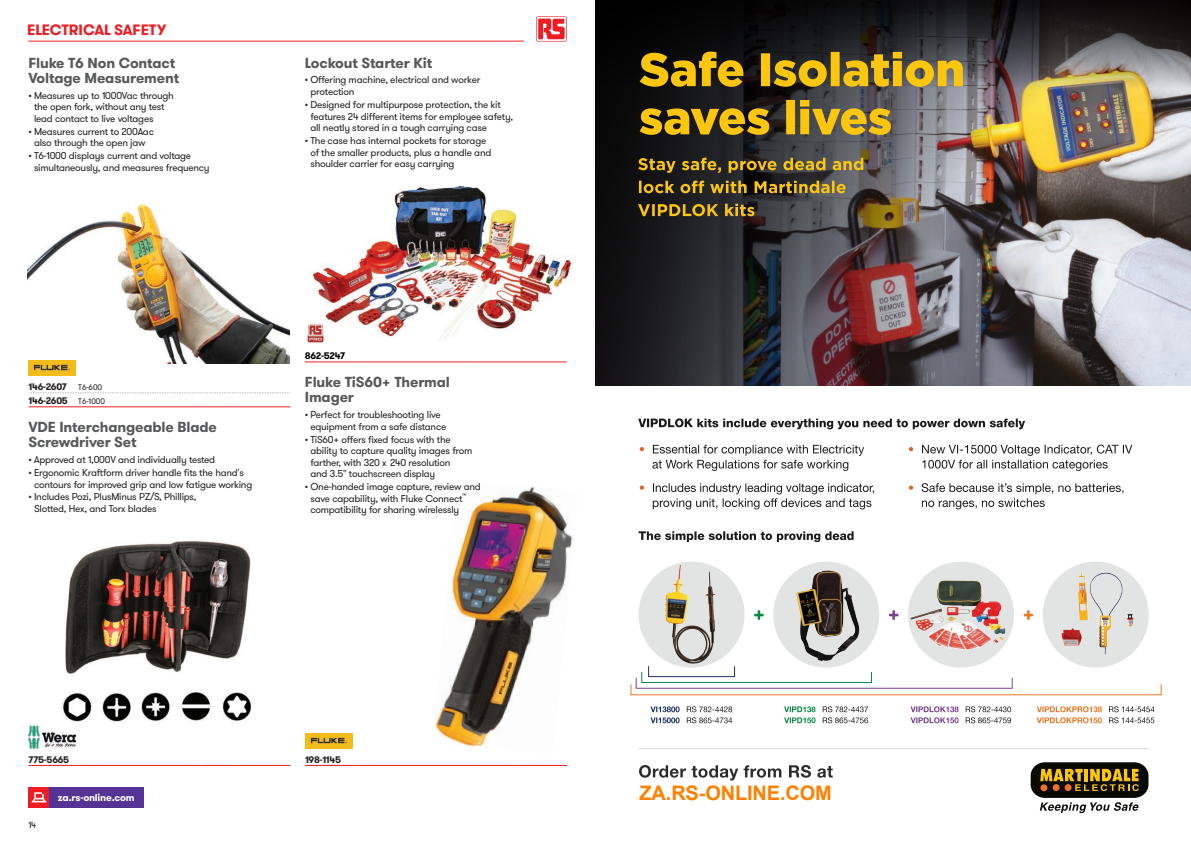
<style>
.page{position:relative;width:1191px;height:842px;background:#fff}
.page>*{position:absolute;margin:0;border:0;box-sizing:border-box;transform-origin:0 0}
.t1{font:700 20px "Arial";letter-spacing:-.005em;color:#ff8000}
.t2{font:700 15px "GT Walsheim Pro";letter-spacing:-.01em;color:#ee1d23}
.t3{font:700 14.5px/15.5px "GT Walsheim Pro";letter-spacing:-.01em;color:#57585a}
.t4{font:10px/11.5px "GT Walsheim Pro";letter-spacing:-.025em;color:#231f20}
.t5{font:700 10px "GT Walsheim Pro";letter-spacing:-.02em;color:#fff}
.t6{font:700 9.5px/14.2px "GT Walsheim Pro";letter-spacing:-.03em;color:#231f20}
.t7{font:700 9.5px "GT Walsheim Pro";letter-spacing:-.03em;color:#000}
.t8{font:9px "GT Walsheim Pro";color:#231f20}
.t9{font:5px "GT Walsheim Pro";color:#231f20}
.s1{font-weight:400;font-size:8px}
</style>
<div class="page">
<svg style="left:536px;top:16px;width:31px;height:26px"></svg>
<svg style="left:536px;top:17px;width:30px;height:24px"></svg>
<svg style="left:538px;top:19px;width:26px;height:20px"></svg>
<hr style="left:28px;top:41px;width:496px;height:1px;background:#ee1d23">
<img style="left:28px;top:204px;width:262px;height:160px">
<svg style="left:30px;top:393px;width:261px;height:1px"></svg>
<hr style="left:29px;top:407px;width:49px;height:1px;background:#ee1d23">
<hr style="left:78px;top:407px;width:124px;height:1px;background:#ee1d23">
<hr style="left:202px;top:407px;width:36px;height:1px;background:#ee1d23">
<hr style="left:238px;top:407px;width:52px;height:1px;background:#ee1d23">
<img style="left:29px;top:360px;width:47px;height:15px">
<img style="left:312px;top:186px;width:260px;height:154px">
<hr style="left:305px;top:362px;width:49px;height:1px;background:#ee1d23">
<hr style="left:354px;top:362px;width:125px;height:1px;background:#ee1d23">
<hr style="left:479px;top:362px;width:35px;height:1px;background:#ee1d23">
<hr style="left:514px;top:362px;width:53px;height:1px;background:#ee1d23">
<img style="left:305px;top:321px;width:21px;height:23px">
<hr style="left:29px;top:765px;width:49px;height:1px;background:#ee1d23">
<hr style="left:78px;top:765px;width:124px;height:1px;background:#ee1d23">
<hr style="left:202px;top:765px;width:36px;height:1px;background:#ee1d23">
<hr style="left:238px;top:765px;width:52px;height:1px;background:#ee1d23">
<img style="left:29px;top:725px;width:47px;height:23px">
<img style="left:58px;top:541px;width:194px;height:187px">
<img style="left:435px;top:486px;width:139px;height:261px">
<hr style="left:305px;top:765px;width:50px;height:1px;background:#ee1d23">
<hr style="left:355px;top:765px;width:124px;height:1px;background:#ee1d23">
<hr style="left:479px;top:765px;width:35px;height:1px;background:#ee1d23">
<hr style="left:514px;top:765px;width:53px;height:1px;background:#ee1d23">
<img style="left:305px;top:733px;width:47px;height:15px">
<svg style="left:1176px;top:0;width:15px;height:87px"></svg>
<img style="left:595px;top:0;width:581px;height:386px">
<div style="left:1042px;top:562px;width:106px;height:106px;background:#e2e3e3;border-radius:50%"></div>
<svg style="left:1039px;top:802px;width:100px;height:11px"></svg>
<div style="left:1030px;top:762px;width:118px;height:36px;background:#090906;border-radius:14px"></div>
<svg style="left:1040px;top:769px;width:98px;height:22px"></svg>
<div style="left:1040px;top:784px;width:7px;height:7px;background:#ef7029;border-radius:50%"></div>
<div style="left:1064px;top:784px;width:7px;height:7px;background:#ef7029;border-radius:50%"></div>
<div style="left:1052px;top:784px;width:7px;height:7px;background:#ef7029;border-radius:50%"></div>
<hr style="left:638px;top:748px;width:510px;height:1px;background:#d8d8d6">
<svg style="left:639px;top:100px;width:252px;height:35px;background:#897120"></svg>
<svg style="left:639px;top:52px;width:323px;height:35px;background:#90761d"></svg>
<svg style="left:638px;top:204px;width:116px;height:12px"></svg>
<svg style="left:639px;top:181px;width:206px;height:12px;background:#7c661c"></svg>
<svg style="left:638px;top:158px;width:225px;height:15px;background:#706027"></svg>
<svg style="left:638px;top:418px;width:387px;height:11px"></svg>
<svg style="left:921px;top:483px;width:202px;height:26px"></svg>
<svg style="left:909px;top:485px;width:4px;height:5px"></svg>
<svg style="left:922px;top:445px;width:210px;height:26px"></svg>
<svg style="left:909px;top:447px;width:4px;height:4px"></svg>
<svg style="left:653px;top:483px;width:221px;height:26px"></svg>
<svg style="left:640px;top:485px;width:4px;height:5px"></svg>
<svg style="left:652px;top:445px;width:212px;height:26px"></svg>
<svg style="left:640px;top:447px;width:4px;height:4px"></svg>
<svg style="left:639px;top:765px;width:193px;height:15px"></svg>
<div style="left:638px;top:562px;width:106px;height:106px;background:#e2e3e3;border-radius:50%"></div>
<img style="left:665px;top:565px;width:50px;height:99px">
<div style="left:773px;top:562px;width:106px;height:106px;background:#e2e3e3;border-radius:50%"></div>
<img style="left:776px;top:563px;width:103px;height:100px">
<svg style="left:908px;top:562px;width:106px;height:106px;background:#e1cfcd"></svg>
<img style="left:937px;top:580px;width:68px;height:54px">
<img style="left:1078px;top:572px;width:29px;height:82px">
<img style="left:1061px;top:628px;width:21px;height:18px">
<svg style="left:1127px;top:614px;width:6px;height:12px"></svg>
<svg style="left:822px;top:706px;width:46px;height:17px"></svg>
<svg style="left:784px;top:706px;width:31px;height:17px"></svg>
<svg style="left:1109px;top:706px;width:45px;height:17px"></svg>
<svg style="left:1036px;top:706px;width:66px;height:17px"></svg>
<svg style="left:965px;top:706px;width:46px;height:17px"></svg>
<svg style="left:910px;top:706px;width:48px;height:17px"></svg>
<svg style="left:687px;top:706px;width:45px;height:17px"></svg>
<svg style="left:650px;top:706px;width:29px;height:17px"></svg>
<svg style="left:754px;top:610px;width:9px;height:10px"></svg>
<svg style="left:889px;top:610px;width:9px;height:10px"></svg>
<svg style="left:1023px;top:610px;width:10px;height:10px"></svg>
<div style="left:648px;top:666px;width:87px;height:11px;border:1px solid #1f3265"></div>
<div style="left:641px;top:671px;width:231px;height:12px;border:1px solid #0a8947"></div>
<div style="left:635px;top:677px;width:377px;height:12px;border:1px solid #7d4092"></div>
<svg style="left:638px;top:531px;width:215px;height:11px"></svg>
<div style="left:29px;top:787px;width:20px;height:21px;background:#ee1d23"></div>
<svg style="left:31px;top:792px;width:16px;height:10px"></svg>
<div style="left:49px;top:787px;width:95px;height:21px;background:#553394"></div>
<h2 class="t2" style="left:27px;top:20px;width:141px">ELECTRICAL SAFETY</h2>
<h3 class="t3" style="left:28px;top:55px;width:152px">Fluke T6 Non Contact<br>Voltage Measurement</h3>
<p class="t4" style="left:34px;top:90px;width:141px;text-indent:-6px">• Measures up to 1000Vac through the open fork, without any test lead contact to live voltages</p>
<p class="t4" style="left:28px;top:126px;width:127px;text-align:center">• Measures current to 200Aac also through the open jaw</p>
<p class="t4" style="left:34px;top:150px;width:177px;text-indent:-6px">• T6-1000 displays current and voltage simultaneously, and measures frequency</p>
<h3 class="t3" style="left:305px;top:55px;width:129px">Lockout Starter Kit</h3>
<p class="t4" style="left:310px;top:74px;width:171px;line-height:12px;text-indent:-6px">• Offering machine, electrical and worker protection</p>
<p class="t4" style="left:310px;top:99px;width:204px;text-indent:-6px">• Designed for multipurpose protection, the kit features 24 different items for employee safety, all neatly stored in a tough carrying case</p>
<p class="t4" style="left:310px;top:135px;width:182px;text-indent:-6px">• The case has internal pockets for storage of the smaller products, plus a handle and shoulder carrier for easy carrying</p>
<p class="t6" style="left:29px;top:380px;width:78px">146-2607 <span class="s1">T6-600<br></span>146-2605 <span class="s1">T6-1000</span></p>
<h3 class="t3" style="left:28px;top:419px;width:190px">VDE Interchangeable Blade<br>Screwdriver Set</h3>
<p class="t4" style="left:28px;top:454px;width:188px">• Approved at 1,000V and individually tested</p>
<p class="t4" style="left:34px;top:467px;width:220px;text-indent:-6px">• Ergonomic Kraftform driver handle fits the hand's contours for improved grip and low fatigue working</p>
<p class="t4" style="left:34px;top:491px;width:164px;text-indent:-6px">• Includes Pozi, PlusMinus PZ/S, Phillips,<br>Slotted, Hex, and Torx blades</p>
<p class="t7" style="left:305px;top:350px;width:42px">862-5247</p>
<h3 class="t3" style="left:305px;top:374px;width:147px">Fluke TiS60+ Thermal<br>Imager</h3>
<p class="t4" style="left:305px;top:409px;width:143px;text-align:center">• Perfect for troubleshooting live equipment from a safe distance</p>
<p class="t4" style="left:310px;top:434px;width:163px;text-indent:-6px">• TiS60+ offers fixed focus with the ability to capture quality images from farther, with 320 x 240 resolution<br>and 3.5" touchscreen display</p>
<p class="t4" style="left:310px;top:481px;width:172px;text-indent:-6px">• One-handed image capture, review and save capability, with Fluke Connect</p>
<p class="t9" style="left:462px;top:492px;width:6px">™</p>
<p class="t4" style="left:310px;top:504px;width:150px">compatibility for sharing wirelessly</p>
<p class="t6" style="left:29px;top:752px;width:42px">775-5665</p>
<p class="t6" style="left:305px;top:752px;width:37px">198-1145</p>
<p class="t8" style="left:28px;top:819px;width:9px">14</p>
<p class="t5" style="left:58px;top:791px;width:78px">za.rs-online.com</p>
<h1 class="t1" style="left:639px;top:779px;width:194px">ZA.RS-ONLINE.COM</h1>
</div>
